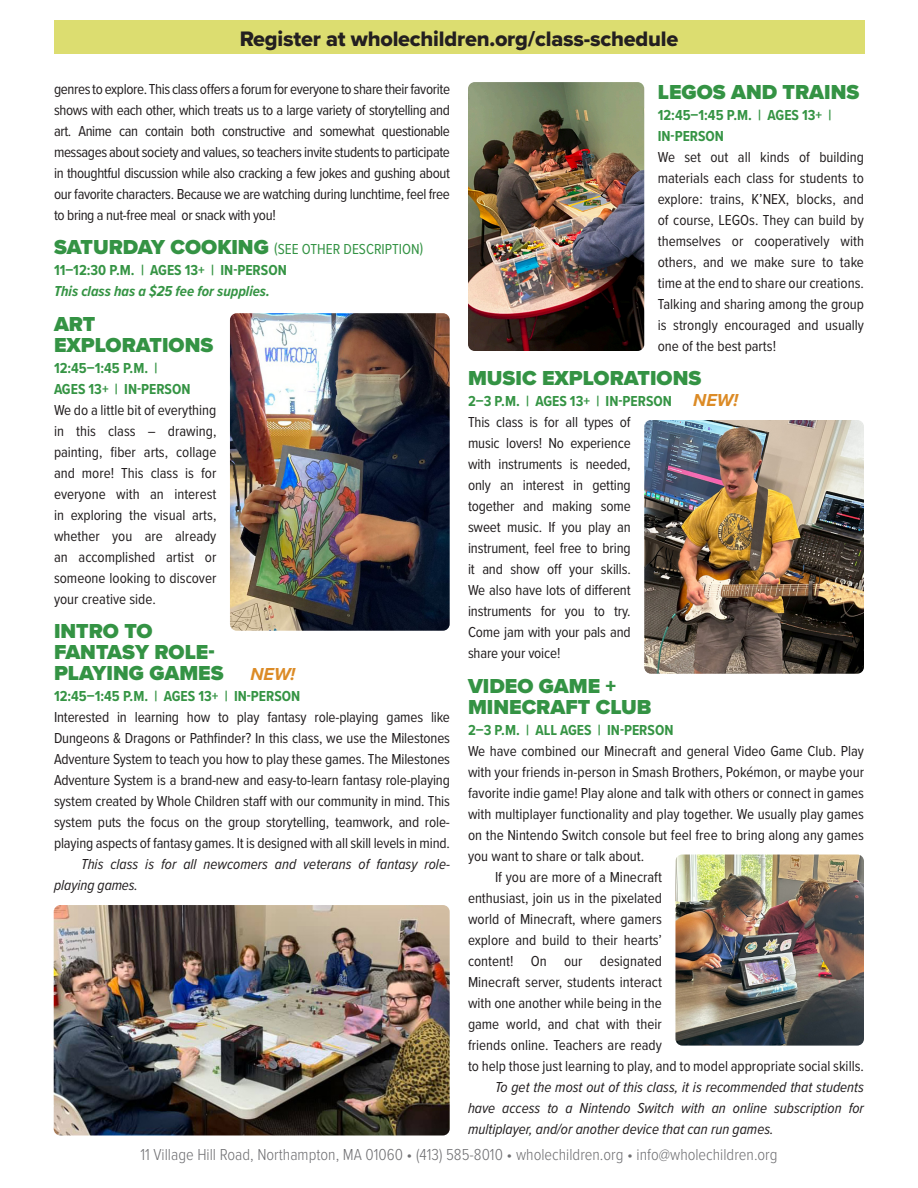
<style>
.page{position:relative;width:918px;height:1188px;background:#fff}
.page>*{position:absolute;margin:0;border:0;box-sizing:border-box;transform-origin:0 0}
.t1{font:21.75px "Proxima Nova Extrabld";letter-spacing:-.01em;color:#231f20}
.Details{font:900 21px/21px "Proxima Nova";color:#349344}
.Class_Title{font:900 21px/21px "Proxima Nova";color:#349344}
.Text{font:900 21px/21px "Proxima Nova";color:#349344}
.Details-2{font:italic 700 18px "Proxima Nova";color:#dc8b26}
.t2{font:300 16.5px "Proxima Nova Cond";color:#707073}
.Details-3{font:15px/21px "Proxima Nova Cond";color:#231f20;text-align:justify}
.Text-2{font:15px/21px "Proxima Nova Cond";color:#231f20;text-align:justify}
.Text-3{font:italic 15px/21px "Proxima Nova Cond";color:#231f20;text-align:justify}
.Class_time_ages_place{font:700 15px "Proxima Nova Cond";color:#359444}
.Details-4{font:italic 15px/21px "Proxima Nova Cond";color:#231f20}
.Details-5{font:700 15px/21px "Proxima Nova Cond";color:#359444}
.Class_Title-2{font:15px "Proxima Nova Cond";color:#349344}
.Class_Title-3{font:700 15px/21px "Proxima Nova Cond";color:#359444}
.Text-4{font:italic 700 15px "Proxima Nova Cond";color:#359444}
.s1{font-family:"Proxima Nova";font-weight:900;font-size:21px}
.s2{font-family:"Proxima Nova";font-style:italic;font-size:18px;color:#dc8b26}
</style>
<div class="page">
<div style="left:54px;top:20px;width:810px;height:34px;background:#dcdd70"></div>
<img style="left:644px;top:420px;width:220px;height:254px">
<img style="left:230px;top:313px;width:220px;height:318px">
<img style="left:54px;top:905px;width:396px;height:231px">
<img style="left:468px;top:82px;width:176px;height:269px">
<img style="left:675px;top:855px;width:189px;height:191px">
<p class="t1" style="left:240px;top:22px;width:440px">Register at wholechildren.org/class-schedule</p>
<p class="Text-2" style="left:54px;top:78px;width:398px">genres to explore. This class offers a forum for everyone to share their favorite shows with each other, which treats us to a large variety of storytelling and art. Anime can contain both constructive and somewhat questionable messages about society and values, so teachers invite students to participate in thoughtful discussion while also cracking a few jokes and gushing about our favorite characters. Because we are watching during lunchtime, feel free to bring a nut-free meal or snack with you!</p>
<p class="Class_Title-2" style="left:54px;top:238px;width:371px"><span class="s1">SATURDAY COOKING</span> (SEE OTHER DESCRIPTION)</p>
<p class="Details-5" style="left:54px;top:260px;width:234px">11–12:30 P.M. | AGES 13+ | IN-PERSON</p>
<p class="Text-4" style="left:54px;top:280px;width:217px">This class has a $25 fee for supplies.</p>
<p class="Text" style="left:54px;top:313px;width:161px">ART<br>EXPLORATIONS</p>
<p class="Details-5" style="left:54px;top:357px;width:138px">12:45–1:45 P.M. |<br>AGES 13+ | IN-PERSON</p>
<p class="Details-3" style="left:54px;top:399px;width:164px">We do a little bit of everything in this class – drawing, painting, fiber arts, collage and more! This class is for everyone with an interest in exploring the visual arts, whether you are already an accomplished artist or someone looking to discover your creative side.</p>
<p class="Details" style="left:54px;top:621px;width:171px">INTRO TO<br>FANTASY ROLE-<br>PLAYING GAMES</p>
<p class="Class_Title" style="left:658px;top:81px;width:203px">LEGOS AND TRAINS</p>
<p class="Class_Title-3" style="left:658px;top:104px;width:175px">12:45–1:45 P.M. | AGES 13+ |<br>IN-PERSON</p>
<p class="Details-3" style="left:658px;top:146px;width:208px">We set out all kinds of building materials each class for students to explore: trains, K’NEX, blocks, and of course, LEGOs. They can build by themselves or cooperatively with others, and we make sure to take time at the end to share our creations.<br>Talking and sharing among the group is strongly encouraged and usually one of the best parts!</p>
<p class="Details" style="left:468px;top:368px;width:235px">MUSIC EXPLORATIONS</p>
<p class="Class_time_ages_place" style="left:468px;top:390px;width:272px">2–3 P.M. | AGES 13+ | IN-PERSON <span class="s2">NEW!</span></p>
<p class="Details-3" style="left:468px;top:411px;width:164px">This class is for all types of music lovers! No experience with instruments is needed, only an interest in getting together and making some sweet music. If you play an instrument, feel free to bring it and show off your skills.<br>We also have lots of different instruments for you to try.<br>Come jam with your pals and share your voice!</p>
<p class="Class_Title" style="left:468px;top:675px;width:185px">VIDEO GAME +<br>MINECRAFT CLUB</p>
<p class="Class_time_ages_place" style="left:468px;top:719px;width:207px">2–3 P.M. | ALL AGES | IN-PERSON</p>
<p class="Details-3" style="left:468px;top:740px;width:398px">We have combined our Minecraft and general Video Game Club. Play with your friends in-person in Smash Brothers, Pokémon, or maybe your favorite indie game! Play alone and talk with others or connect in games with multiplayer functionality and play together. We usually play games on the Nintendo Switch console but feel free to bring along any games you want to share or talk about.</p>
<p class="Text-2" style="left:468px;top:866px;width:398px;text-align:left;text-indent:27px">If you are more of a Minecraft<br>enthusiast, join us in the pixelated<br>world of Minecraft, where gamers<br>explore and build to their hearts’<br>content! On our designated<br>Minecraft server, students interact<br>with one another while being in the<br>game world, and chat with their<br>friends online. Teachers are ready<br>to help those just learning to play, and to model appropriate social skills.</p>
<p class="Text-3" style="left:468px;top:1076px;width:398px;text-indent:27px">To get the most out of this class, it is recommended that students have access to a Nintendo Switch with an online subscription for multiplayer, and/or another device that can run games.</p>
<p class="t2" style="left:140px;top:1143px;width:639px">11 Village Hill Road, Northampton, MA 01060 • (413) 585-8010 • wholechildren.org • info@wholechildren.org</p>
<p class="Details-2" style="left:250px;top:661px;width:46px">NEW!</p>
<p class="Class_time_ages_place" style="left:54px;top:685px;width:248px">12:45–1:45 P.M. | AGES 13+ | IN-PERSON</p>
<p class="Details-3" style="left:54px;top:706px;width:398px">Interested in learning how to play fantasy role-playing games like Dungeons &amp; Dragons or Pathfinder? In this class, we use the Milestones Adventure System to teach you how to play these games. The Milestones Adventure System is a brand-new and easy-to-learn fantasy role-playing system created by Whole Children staff with our community in mind. This system puts the focus on the group storytelling, teamwork, and role&shy;playing aspects of fantasy games. It is designed with all skill levels in mind.</p>
<p class="Details-4" style="left:54px;top:853px;width:398px;text-indent:27px">This class is for all newcomers and veterans of fantasy role&shy;playing games.</p>
</div>
